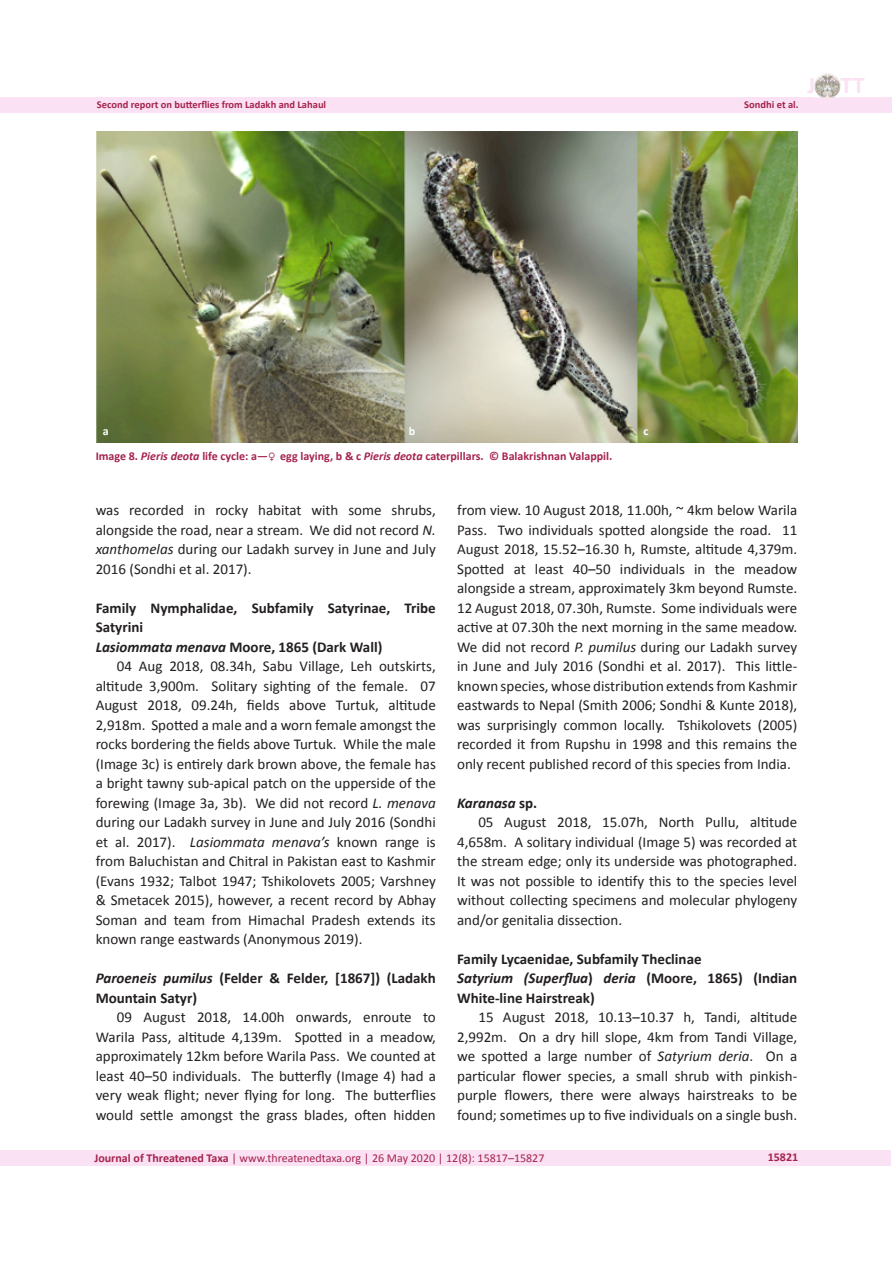
<style>
.page{position:relative;width:893px;height:1263px;background:#fff}
.page>*{position:absolute;margin:0;border:0;box-sizing:border-box;transform-origin:0 0}
.t1{font:700 24px "Calibri";color:#fbe1f4}
.t2{font:15px/19.5px "Calibri";color:#231f20;text-align:justify}
.t3{font:700 15px/19.5px "Calibri";color:#231f20}
.t4{font:italic 700 15px "Calibri";color:#231f20}
.t5{font:700 12px "Calibri";color:#a5234c}
.t6{font:12px "Calibri 2";color:#a5234c}
.t7{font:12px "Calibri Bold 2";color:#a5234c}
.t8{font:12px "Calibri Bold 2";color:#fff}
.t9{font:700 10.5px "Calibri";color:#a5234c}
.s1{font-family:"Calibri Bold 2";font-weight:400}
.s2{font-style:italic}
.s3{font-style:normal}
.s4{font-family:"Calibri Bold Italic 2";font-weight:400}
.s5{font-family:"Calibri Italic 2"}
.s6{font-family:"Calibri";font-weight:700}
</style>
<div class="page">
<div style="left:1px;top:97px;width:891px;height:15px;background:#fbe1f4"></div>
<div style="left:0;top:1150px;width:891px;height:16px;background:#fbe1f4"></div>
<img style="left:815px;top:73px;width:25px;height:24px">
<img style="left:96px;top:132px;width:701px;height:311px">
<p class="t9" style="left:97px;top:98px;width:231px">Second report on butterflies from Ladakh and Lahaul</p>
<p class="t9" style="left:744px;top:98px;width:56px">Sondhi et al.</p>
<h1 class="t1" style="left:808px;top:70px;width:59px"><span class="s1">J</span> TT</h1>
<p class="t8" style="left:103px;top:423px;width:7px">a</p>
<p class="t8" style="left:409px;top:423px;width:8px">b</p>
<p class="t8" style="left:643px;top:423px;width:7px">c</p>
<p class="t5" style="left:96px;top:448px;width:518px">Image 8. <span class="s2">Pieris deota</span> life cycle: a—♀ egg laying, b &amp; c <span class="s2">Pieris deota</span> caterpillars. © Balakrishnan Valappil.</p>
<p class="t2" style="left:96px;top:500px;width:342px">was recorded in rocky habitat with some shrubs, alongside the road, near a stream. We did not record <span class="s2">N. xanthomelas</span> during our Ladakh survey in June and July 2016 (Sondhi et al. 2017).</p>
<p class="t3" style="left:96px;top:598px;width:342px">Family Nymphalidae, Subfamily Satyrinae, Tribe<br>Satyrini</p>
<p class="t3" style="left:96px;top:637px;width:288px"><span class="s2">Lasiommata menava</span> Moore, 1865 (Dark Wall)</p>
<p class="t2" style="left:96px;top:656px;width:342px;text-indent:21px">04 Aug 2018, 08.34h, Sabu Village, Leh outskirts, altitude 3,900m. Solitary sighting of the female. 07<br>August 2018, 09.24h, fields above Turtuk, altitude 2,918m. Spotted a male and a worn female amongst the rocks bordering the fields above Turtuk. While the male (Image 3c) is entirely dark brown above, the female has a bright tawny sub-apical patch on the upperside of the forewing (Image 3a, 3b). We did not record <span class="s2">L. menava </span>during our Ladakh survey in June and July 2016 (Sondhi et al. 2017). <span class="s2">Lasiommata menava’s</span> known range is from Baluchistan and Chitral in Pakistan east to Kashmir (Evans 1932; Talbot 1947; Tshikolovets 2005; Varshney &amp; Smetacek 2015), however, a recent record by Abhay Soman and team from Himachal Pradesh extends its known range eastwards (Anonymous 2019).</p>
<p class="t3" style="left:96px;top:968px;width:342px"><span class="s2">Paroeneis pumilus</span> (Felder &amp; Felder, [1867]) (Ladakh<br>Mountain Satyr)</p>
<p class="t2" style="left:96px;top:1007px;width:342px;text-indent:21px">09 August 2018, 14.00h onwards, enroute to Warila Pass, altitude 4,139m. Spotted in a meadow, approximately 12km before Warila Pass. We counted at least 40–50 individuals. The butterfly (Image 4) had a very weak flight; never flying for long. The butterflies would settle amongst the grass blades, often hidden</p>
<p class="t2" style="left:457px;top:500px;width:342px">from view. 10 August 2018, 11.00h, ~ 4km below Warila Pass. Two individuals spotted alongside the road. 11<br>August 2018, 15.52–16.30 h, Rumste, altitude 4,379m.<br>Spotted at least 40–50 individuals in the meadow alongside a stream, approximately 3km beyond Rumste.<br>12 August 2018, 07.30h, Rumste. Some individuals were active at 07.30h the next morning in the same meadow.<br>We did not record <span class="s2">P. pumilus</span> during our Ladakh survey in June and July 2016 (Sondhi et al. 2017). This little&shy;known species, whose distribution extends from Kashmir eastwards to Nepal (Smith 2006; Sondhi &amp; Kunte 2018), was surprisingly common locally. Tshikolovets (2005) recorded it from Rupshu in 1998 and this remains the only recent published record of this species from India.</p>
<p class="t4" style="left:457px;top:793px;width:82px">Karanasa <span class="s3">sp.</span></p>
<p class="t2" style="left:457px;top:812px;width:342px;text-indent:21px">05 August 2018, 15.07h, North Pullu, altitude 4,658m. A solitary individual (Image 5) was recorded at the stream edge; only its underside was photographed.<br>It was not possible to identify this to the species level without collecting specimens and molecular phylogeny and/or genitalia dissection.</p>
<p class="t3" style="left:457px;top:949px;width:246px">Family Lycaenidae, Subfamily Theclinae</p>
<p class="t3" style="left:457px;top:968px;width:342px"><span class="s4">Satyrium (Superflua</span>) <span class="s2">deria</span> (Moore, 1865) (Indian<br>White-line Hairstreak)</p>
<p class="t2" style="left:457px;top:1007px;width:342px;text-indent:21px">15 August 2018, 10.13–10.37 h, Tandi, altitude 2,992m. On a dry hill slope, 4km from Tandi Village, we spotted a large number of <span class="s5">Satyrium deria</span>. On a particular flower species, a small shrub with pinkish&shy;purple flowers, there were always hairstreaks to be found; sometimes up to five individuals on a single bush.</p>
<p class="t6" style="left:94px;top:1150px;width:452px"><span class="s6">Journal of Threatened Taxa</span> | www.threatenedtaxa.org | 26 May 2020 | 12(8): 15817–15827</p>
<p class="t7" style="left:768px;top:1149px;width:32px">15821</p>
</div>
